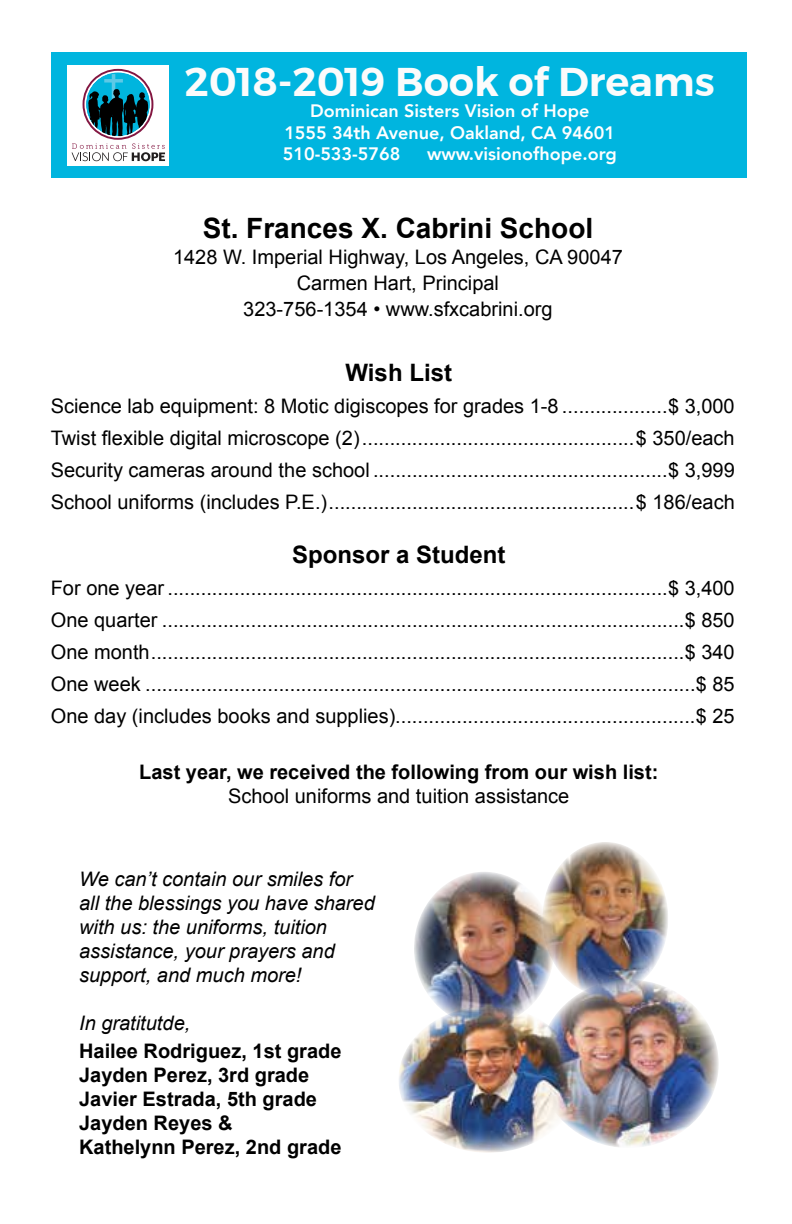
<style>
.page{position:relative;width:792px;height:1224px;background:#fff}
.page>*{position:absolute;margin:0;border:0;box-sizing:border-box;transform-origin:0 0}
.t1{font:600 40px "Montserrat";color:#fbfbfb}
.t2{font:700 28px "Arial";color:#000}
.t3{font:700 24px "Arial";color:#000}
.t4{font:20px/32px "Arial";color:#000;text-align:justify}
.t5{font:700 20px/24px "Arial";color:#000}
.t6{font:italic 20px/24px "Arial";color:#000}
.t7{font:800 18px/21.6px "Avenir";color:#fff}
</style>
<div class="page">
<img style="left:414px;top:872px;width:128px;height:134px">
<img style="left:542px;top:842px;width:126px;height:138px">
<img style="left:539px;top:980px;width:180px;height:167px">
<img style="left:399px;top:1006px;width:179px;height:147px">
<div style="left:51px;top:52px;width:696px;height:126px;background:#00b5df"></div>
<div style="left:67px;top:65px;width:102px;height:100px;background:#fff"></div>
<svg style="left:72px;top:69px;width:93px;height:92px"></svg>
<h1 class="t1" style="left:185px;top:50px;width:531px">2018-2019 Book of Dreams</h1>
<p class="t7" style="left:283px;top:100px;width:334px;text-indent:27px">Dominican Sisters Vision of Hope<br>1555 34th Avenue, Oakland, CA 94601<br>510-533-5768</p>
<p class="t7" style="left:427px;top:143px;width:191px">www.visionofhope.org</p>
<h2 class="t2" style="left:203px;top:210px;width:392px">St. Frances X. Cabrini School</h2>
<p class="t4" style="left:173px;top:244px;width:451px;line-height:26px;text-align:center">1428 W. Imperial Highway, Los Angeles, CA 90047<br>Carmen Hart, Principal<br>323-756-1354 • www.sfxcabrini.org</p>
<p class="t3" style="left:346px;top:357px;width:108px">Wish List</p>
<p class="t4" style="left:51px;top:391px;width:686px">Science lab equipment: 8 Motic digiscopes for grades 1-8 ...................$ 3,000<br>Twist flexible digital microscope (2).................................................$ 350/each Security cameras around the school .....................................................$ 3,999<br>School uniforms (includes P.E.).......................................................$ 186/each</p>
<p class="t3" style="left:292px;top:539px;width:215px">Sponsor a Student</p>
<p class="t4" style="left:51px;top:573px;width:685px">For one year ..........................................................................................$ 3,400<br>One quarter ..............................................................................................$ 850<br>One month................................................................................................$ 340<br>One week ...................................................................................................$ 85<br>One day (includes books and supplies)......................................................$ 25</p>
<p class="t5" style="left:139px;top:761px;width:521px">Last year, we received the following from our wish list:</p>
<p class="t4" style="left:228px;top:781px;width:343px">School uniforms and tuition assistance</p>
<p class="t6" style="left:79px;top:868px;width:297px">We can’t contain our smiles for all the blessings you have shared with us: the uniforms, tuition assistance, your prayers and support, and much more!</p>
<p class="t6" style="left:79px;top:1012px;width:113px">In gratitutde,</p>
<p class="t5" style="left:79px;top:1040px;width:264px">Hailee Rodriguez, 1st grade<br>Jayden Perez, 3rd grade<br>Javier Estrada, 5th grade<br>Jayden Reyes &amp;<br>Kathelynn Perez, 2nd grade</p>
</div>
